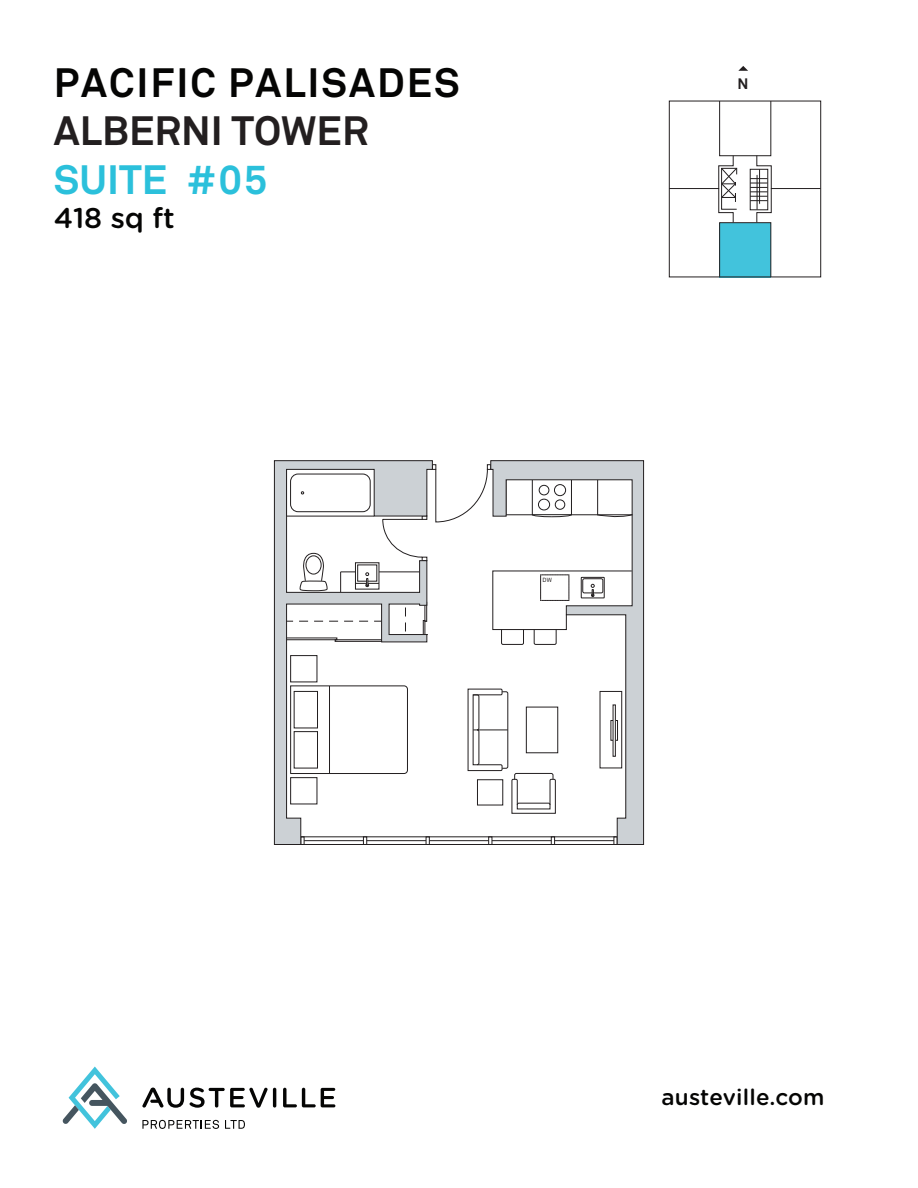
<style>
.page{position:relative;width:918px;height:1188px;background:#fff}
.page>*{position:absolute;margin:0;border:0;box-sizing:border-box;transform-origin:0 0}
.t1{font:700 40.5px "Akkurat Office";letter-spacing:.05em;color:#050504}
.t2{font:700 40.5px "Akkurat Office";color:#231f20}
.t3{font:700 40.5px "Akkurat Office";color:#2bc0db}
.t4{font:500 28.5px "Gotham Rounded";letter-spacing:-.01em;color:#050504}
.t5{font:500 22.5px "Gotham Rounded";letter-spacing:.01em;color:#050504}
.t6{font:700 15px "Akkurat Office";color:#231f20}
.t7{font:6px "Akkurat Pro";color:#231f20}
</style>
<div class="page">
<hr style="left:300px;top:844px;width:317px;height:1px;background:#231f20">
<hr style="left:300px;top:837px;width:317px;height:1px;background:#231f20">
<hr style="left:429px;top:840px;width:60px;height:1px;background:#231f20">
<svg style="left:274px;top:460px;width:159px;height:385px"></svg>
<svg style="left:490px;top:460px;width:154px;height:385px"></svg>
<div style="left:290px;top:777px;width:27px;height:27px;border:1px solid #231f20"></div>
<svg style="left:290px;top:686px;width:118px;height:88px"></svg>
<hr style="left:329px;top:686px;width:1px;height:87px;background:#231f20">
<div style="left:294px;top:731px;width:24px;height:37px;border:1px solid #231f20"></div>
<div style="left:294px;top:691px;width:24px;height:37px;border:1px solid #231f20"></div>
<div style="left:290px;top:655px;width:27px;height:27px;border:1px solid #231f20"></div>
<div style="left:600px;top:691px;width:22px;height:77px;border:1px solid #231f20"></div>
<div style="left:611px;top:720px;width:7px;height:20px;border:1px solid #231f20"></div>
<div style="left:613px;top:705px;width:3px;height:51px;border:1px solid #231f20"></div>
<div style="left:526px;top:707px;width:32px;height:46px;border:1px solid #231f20"></div>
<svg style="left:468px;top:689px;width:88px;height:125px"></svg>
<hr style="left:473px;top:730px;width:35px;height:1px;background:#231f20">
<svg style="left:284px;top:465px;width:349px;height:180px"></svg>
<div style="left:290px;top:474px;width:80px;height:38px;border:1px solid #231f20;border-radius:8px"></div>
<div style="left:720px;top:223px;width:51px;height:54px;background:#42c3dc"></div>
<svg style="left:738px;top:66px;width:10px;height:5px"></svg>
<div style="left:669px;top:101px;width:152px;height:176px;border:1px solid #231f20"></div>
<div style="left:719px;top:101px;width:52px;height:55px;border:1px solid #231f20"></div>
<div style="left:719px;top:222px;width:52px;height:55px;border:1px solid #231f20"></div>
<svg style="left:750px;top:155px;width:71px;height:68px"></svg>
<svg style="left:668px;top:155px;width:69px;height:68px"></svg>
<svg style="left:142px;top:1120px;width:77px;height:9px"></svg>
<svg style="left:225px;top:1120px;width:20px;height:9px"></svg>
<svg style="left:142px;top:1088px;width:42px;height:20px"></svg>
<svg style="left:190px;top:1088px;width:78px;height:20px"></svg>
<hr style="left:273px;top:1088px;width:3px;height:20px;background:#050504;border-radius:2px">
<svg style="left:283px;top:1088px;width:52px;height:19px"></svg>
<svg style="left:62px;top:1067px;width:65px;height:62px"></svg>
<p class="t1" style="left:54px;top:59px;width:407px">PACIFIC PALISADES</p>
<p class="t2" style="left:54px;top:108px;width:316px">ALBERNI TOWER</p>
<p class="t3" style="left:54px;top:156px;width:215px">SUITE #05</p>
<p class="t4" style="left:54px;top:205px;width:122px">418 sq ft</p>
<p class="t7" style="left:543px;top:576px;width:11px">DW</p>
<p class="t6" style="left:737px;top:75px;width:12px">N</p>
<p class="t5" style="left:661px;top:1087px;width:165px">austeville.com</p>
</div>
